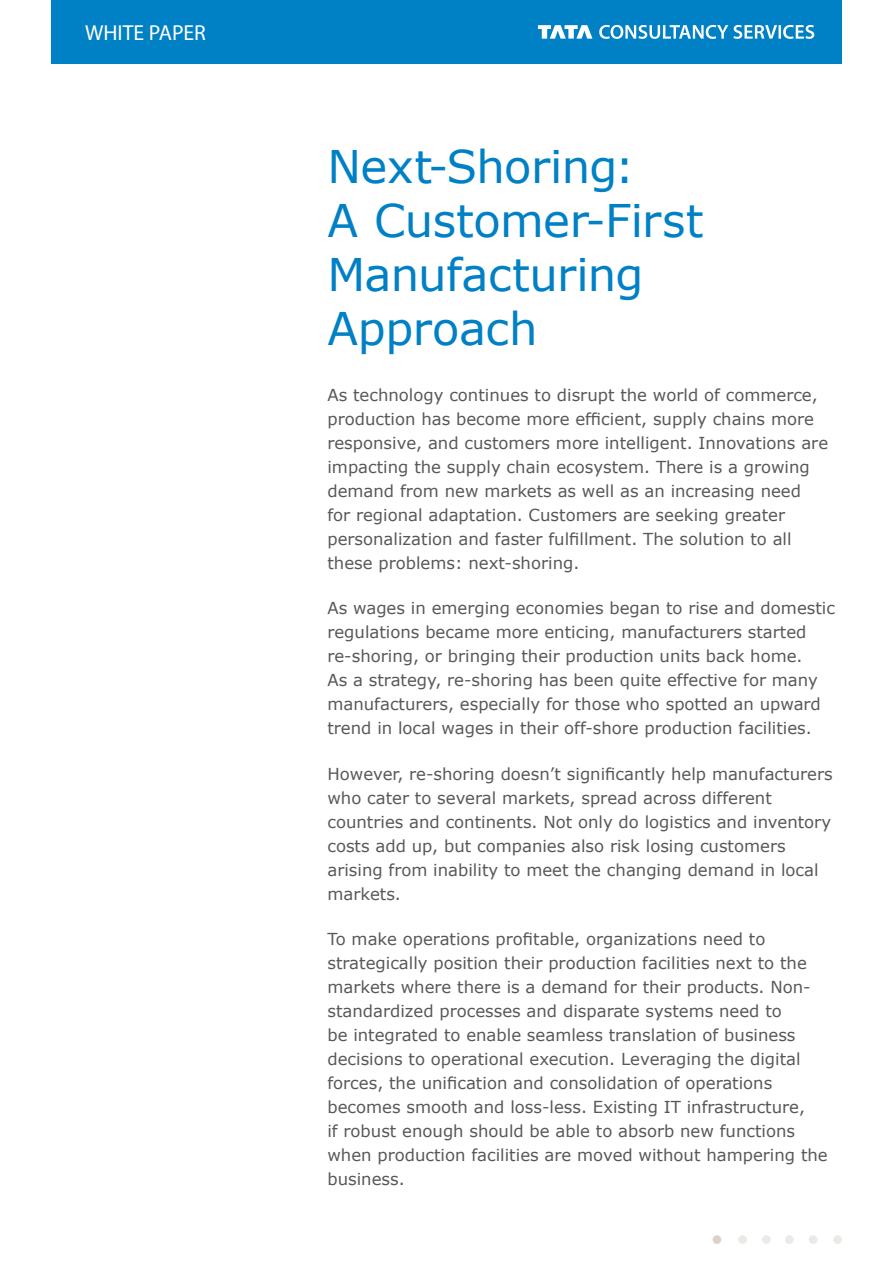
<style>
.page{position:relative;width:893px;height:1263px;background:#fff}
.page>*{position:absolute;margin:0;border:0;box-sizing:border-box;transform-origin:0 0}
.t1{font:45px/54px "Verdana";letter-spacing:-.015em;color:#0080c5}
.t2{font:21.75px "Myriad Pro";color:#fff}
.Para_Body{font:16.5px/24px "Verdana";color:#57585a}
</style>
<div class="page">
<div style="left:51px;top:0;width:791px;height:64px;background:#0080c5"></div>
<svg style="left:538px;top:25px;width:54px;height:14px"></svg>
<svg style="left:599px;top:25px;width:215px;height:14px"></svg>
<div style="left:713px;top:1235px;width:8px;height:9px;background:#d9d3cc;border-radius:50%"></div>
<div style="left:738px;top:1235px;width:9px;height:9px;background:#eceae6;border-radius:50%"></div>
<div style="left:762px;top:1235px;width:9px;height:9px;background:#eceae6;border-radius:50%"></div>
<div style="left:785px;top:1235px;width:9px;height:9px;background:#eceae6;border-radius:50%"></div>
<div style="left:809px;top:1235px;width:8px;height:9px;background:#eceae6;border-radius:50%"></div>
<div style="left:833px;top:1235px;width:9px;height:9px;background:#eceae6;border-radius:50%"></div>
<p class="t2" style="left:85px;top:20px;width:122px">WHITE PAPER</p>
<p class="t1" style="left:327px;top:139px;width:377px">Next-Shoring:<br>A Customer-First<br>Manufacturing<br>Approach</p>
<p class="Para_Body" style="left:327px;top:383px;width:502px">As technology continues to disrupt the world of commerce, production has become more efficient, supply chains more responsive, and customers more intelligent. Innovations are impacting the supply chain ecosystem. There is a growing demand from new markets as well as an increasing need<br>for regional adaptation. Customers are seeking greater personalization and faster fulfillment. The solution to all these problems: next-shoring.</p>
<p class="Para_Body" style="left:327px;top:596px;width:509px">As wages in emerging economies began to rise and domestic regulations became more enticing, manufacturers started re-shoring, or bringing their production units back home.<br>As a strategy, re-shoring has been quite effective for many manufacturers, especially for those who spotted an upward trend in local wages in their off-shore production facilities.</p>
<p class="Para_Body" style="left:327px;top:761px;width:507px">However, re-shoring doesn’t significantly help manufacturers who cater to several markets, spread across different countries and continents. Not only do logistics and inventory costs add up, but companies also risk losing customers arising from inability to meet the changing demand in local markets.</p>
<p class="Para_Body" style="left:327px;top:927px;width:502px">To make operations profitable, organizations need to strategically position their production facilities next to the markets where there is a demand for their products. Non&shy;standardized processes and disparate systems need to<br>be integrated to enable seamless translation of business decisions to operational execution. Leveraging the digital forces, the unification and consolidation of operations becomes smooth and loss-less. Existing IT infrastructure,<br>if robust enough should be able to absorb new functions when production facilities are moved without hampering the business.</p>
</div>
